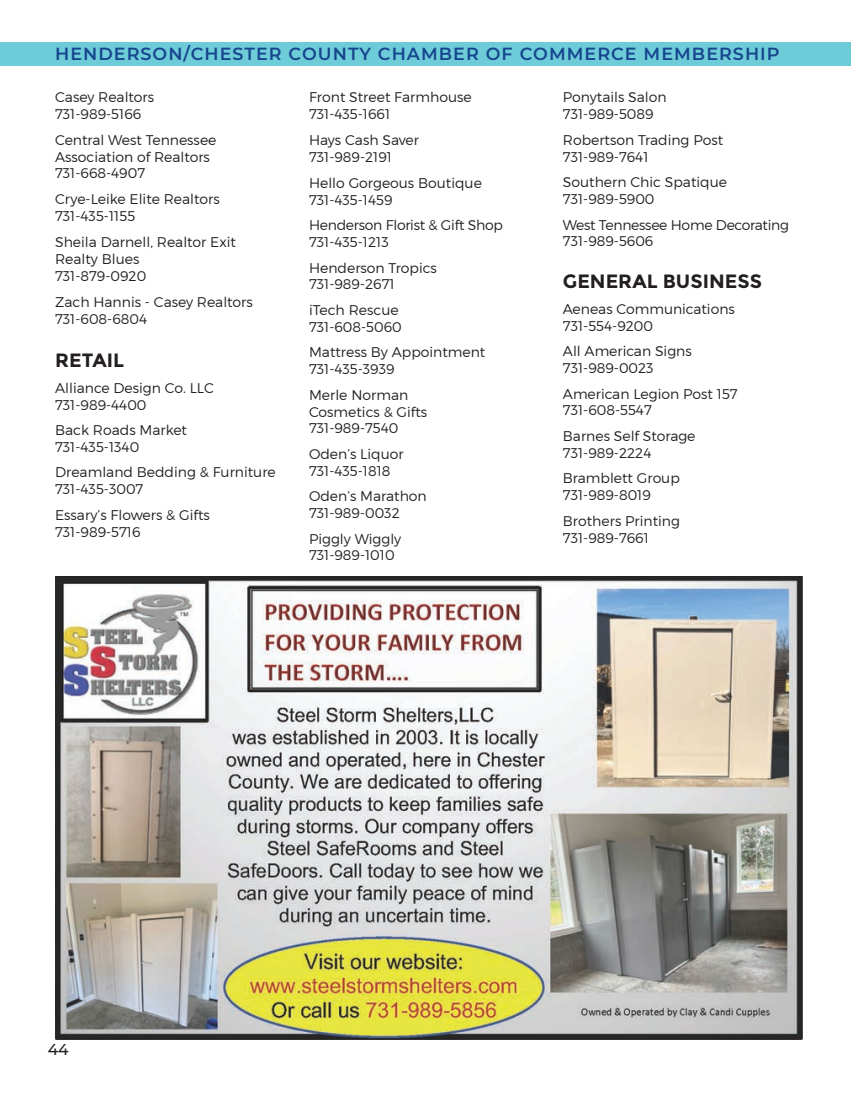
<style>
.page{position:relative;width:851px;height:1103px;background:#fff}
.page>*{position:absolute;margin:0;border:0;box-sizing:border-box;transform-origin:0 0}
.t1{font:700 19.25px "Montserrat";color:#231f20}
.t2{font:600 17.5px "Montserrat";letter-spacing:.06em;color:#16468d}
.t3{font:500 15.75px "Montserrat";color:#231f20}
.t4{font:300 14px/16.8px "Montserrat";color:#231f20}
.t5{font:300 14px/16.8px "Montserrat";letter-spacing:-.02em;color:#231f20}
</style>
<div class="page">
<div style="left:0;top:42px;width:850px;height:24px;background:#6eccd9"></div>
<img style="left:55px;top:576px;width:747px;height:464px">
<p class="t2" style="left:55px;top:42px;width:726px">HENDERSON/CHESTER COUNTY CHAMBER OF COMMERCE MEMBERSHIP</p>
<p class="t4" style="left:55px;top:89px;width:100px">Casey Realtors<br>731-989-5166</p>
<p class="t4" style="left:55px;top:131px;width:163px">Central West Tennessee<br>Association of Realtors<br>731-668-4907</p>
<p class="t4" style="left:55px;top:190px;width:166px">Crye-Leike Elite Realtors<br>731-435-1155</p>
<p class="t4" style="left:55px;top:233px;width:182px">Sheila Darnell, Realtor Exit<br>Realty Blues<br>731-879-0920</p>
<p class="t4" style="left:55px;top:293px;width:199px">Zach Hannis - Casey Realtors<br>731-608-6804</p>
<h1 class="t1" style="left:55px;top:349px;width:70px">RETAIL</h1>
<p class="t4" style="left:55px;top:379px;width:160px">Alliance Design Co. LLC<br>731-989-4400</p>
<p class="t4" style="left:55px;top:421px;width:133px">Back Roads Market<br>731-435-1340</p>
<p class="t4" style="left:55px;top:464px;width:222px">Dreamland Bedding &amp; Furniture<br>731-435-3007</p>
<p class="t4" style="left:55px;top:506px;width:156px">Essary’s Flowers &amp; Gifts<br>731-989-5716</p>
<p class="t4" style="left:309px;top:89px;width:164px">Front Street Farmhouse<br>731-435-1661</p>
<p class="t4" style="left:309px;top:131px;width:111px">Hays Cash Saver<br>731-989-2191</p>
<p class="t4" style="left:309px;top:174px;width:174px">Hello Gorgeous Boutique<br>731-435-1459</p>
<p class="t5" style="left:309px;top:217px;width:195px">Henderson Florist &amp; Gift Shop<br>731-435-1213</p>
<p class="t4" style="left:309px;top:259px;width:129px">Henderson Tropics<br>731-989-2671</p>
<p class="t4" style="left:309px;top:301px;width:94px">iTech Rescue<br>731-608-5060</p>
<p class="t4" style="left:309px;top:344px;width:178px">Mattress By Appointment<br>731-435-3939</p>
<p class="t4" style="left:309px;top:386px;width:120px">Merle Norman<br>Cosmetics &amp; Gifts<br>731-989-7540</p>
<p class="t4" style="left:309px;top:445px;width:96px">Oden’s Liquor<br>731-435-1818</p>
<p class="t4" style="left:309px;top:487px;width:119px">Oden’s Marathon<br>731-989-0032</p>
<p class="t4" style="left:309px;top:530px;width:94px">Piggly Wiggly<br>731-989-1010</p>
<p class="t4" style="left:563px;top:89px;width:105px">Ponytails Salon<br>731-989-5089</p>
<p class="t4" style="left:563px;top:131px;width:162px">Robertson Trading Post<br>731-989-7641</p>
<p class="t4" style="left:563px;top:173px;width:166px">Southern Chic Spatique<br>731-989-5900</p>
<p class="t5" style="left:563px;top:216px;width:227px">West Tennessee Home Decorating<br>731-989-5606</p>
<h1 class="t1" style="left:563px;top:270px;width:200px">GENERAL BUSINESS</h1>
<p class="t4" style="left:563px;top:300px;width:173px">Aeneas Communications<br>731-554-9200</p>
<p class="t4" style="left:563px;top:343px;width:130px">All American Signs<br>731-989-0023</p>
<p class="t4" style="left:563px;top:385px;width:176px">American Legion Post 157<br>731-608-5547</p>
<p class="t4" style="left:563px;top:427px;width:134px">Barnes Self Storage<br>731-989-2224</p>
<p class="t4" style="left:563px;top:470px;width:118px">Bramblett Group<br>731-989-8019</p>
<p class="t4" style="left:563px;top:512px;width:119px">Brothers Printing<br>731-989-7661</p>
<p class="t3" style="left:48px;top:1038px;width:23px">44</p>
</div>
